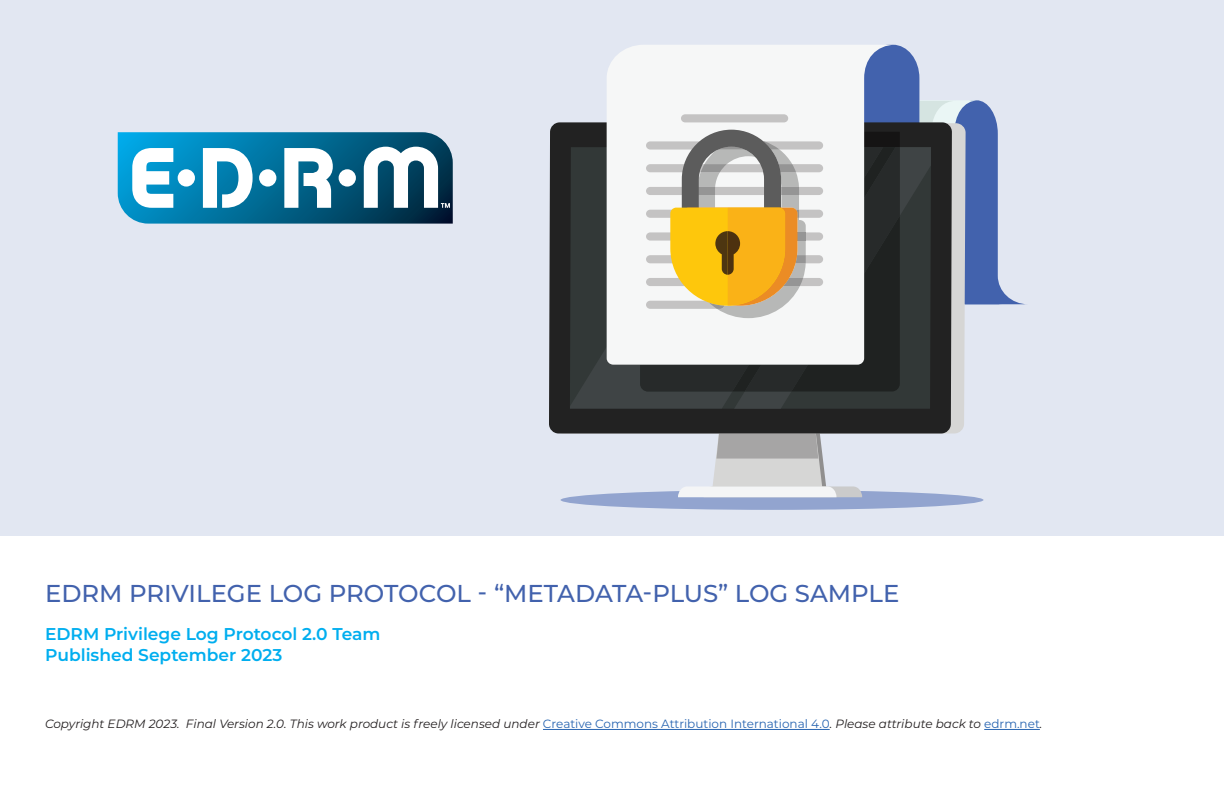
<style>
.page{position:relative;width:1224px;height:792px;background:#fff}
.page>*{position:absolute;margin:0;border:0;box-sizing:border-box;transform-origin:0 0}
.t1{font:500 24.4px "Montserrat";color:#4262ad}
.t2{font:600 17.1px/20.5px "Montserrat";color:#00aeef}
.t3{font:italic 12px "Montserrat";color:#231f20}
.s1{font-style:normal;color:#2865b1}
</style>
<div class="page">
<div style="left:0;top:0;width:1224px;height:536px;background:#e2e7f2"></div>
<hr style="left:543px;top:729px;width:287px;height:1px;background:#2865b1">
<hr style="left:984px;top:729px;width:56px;height:1px;background:#2865b1">
<svg style="left:947px;top:101px;width:55px;height:203px;background:#5b77b7"></svg>
<svg style="left:896px;top:45px;width:51px;height:77px"></svg>
<svg style="left:561px;top:490px;width:422px;height:20px;background:#94a6cf"></svg>
<svg style="left:678px;top:434px;width:184px;height:63px"></svg>
<svg style="left:952px;top:123px;width:14px;height:311px;background:#d0d2d4"></svg>
<div style="left:549px;top:122px;width:403px;height:312px;background:#222"></div>
<svg style="left:900px;top:147px;width:31px;height:262px;background:#333938"></svg>
<svg style="left:607px;top:45px;width:289px;height:85px;background:#e2e6ed"></svg>
<div style="left:681px;top:114px;width:107px;height:8px;background:#c4c3c3;border-radius:4px"></div>
<svg style="left:570px;top:130px;width:330px;height:279px;background:#a59f8c"></svg>
<svg style="left:118px;top:132px;width:335px;height:92px;background:#5197b4"></svg>
<h1 class="t1" style="left:45px;top:576px;width:856px">EDRM PRIVILEGE LOG PROTOCOL - “METADATA-PLUS” LOG SAMPLE</h1>
<h2 class="t2" style="left:45px;top:623px;width:337px">EDRM Privilege Log Protocol 2.0 Team<br>Published September 2023</h2>
<p class="t3" style="left:45px;top:716px;width:999px">Copyright EDRM 2023. Final Version 2.0. This work product is freely licensed under <span class="s1">Creative Commons Attribution International 4.0</span>. Please attribute back to <span class="s1">edrm.net</span>.</p>
</div>
